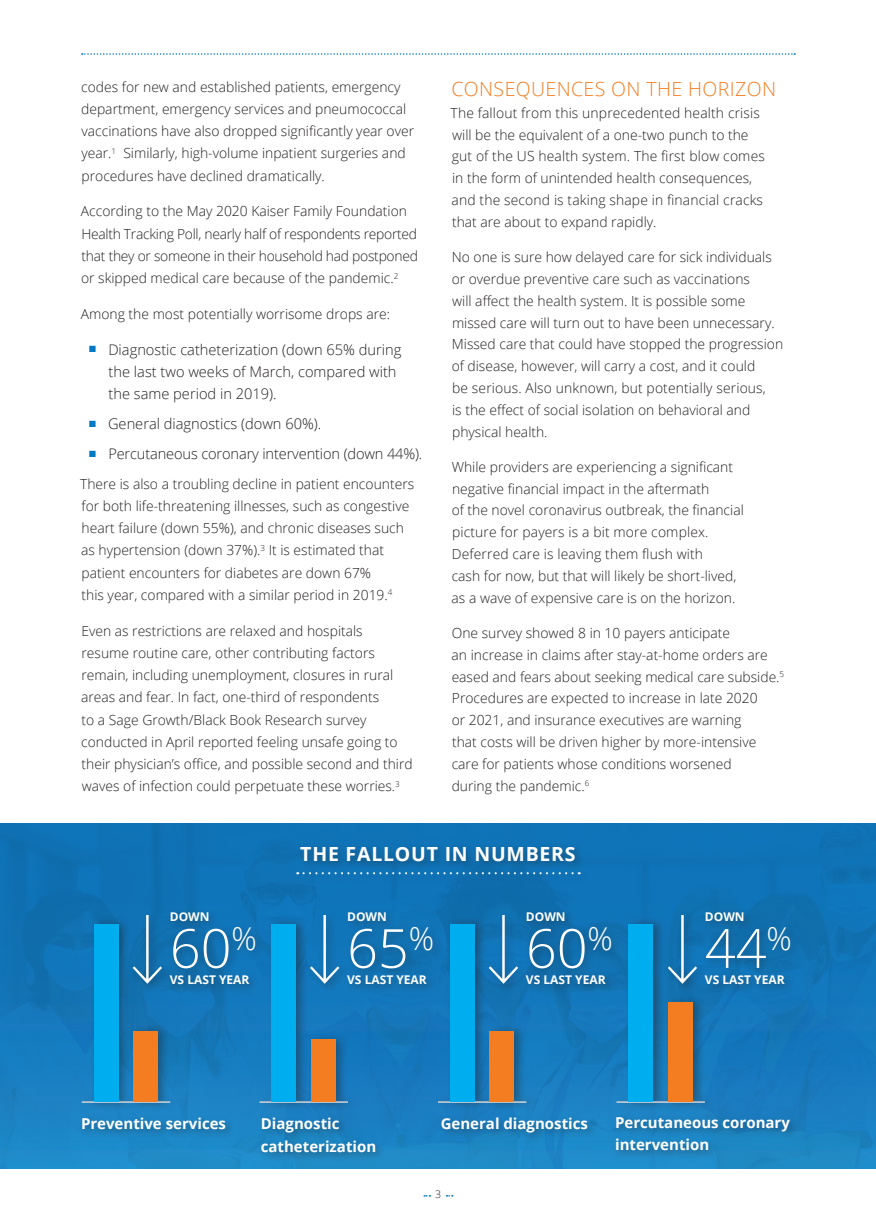
<style>
.page{position:relative;width:876px;height:1224px;background:#fff}
.page>*{position:absolute;margin:0;border:0;box-sizing:border-box;transform-origin:0 0}
.SF_Body{font:100 72px "Ping Fang SC";color:#fff}
.Body{font:300 54px "Open Sans";color:#fff}
.Subhead{font:300 19.5px "Open Sans";letter-spacing:.02em;color:#f47d21}
.Subhead-2{font:700 19.5px "Open Sans";letter-spacing:.04em;color:#fff}
.SF_Body-2{font:700 15px/22.5px "Open Sans";color:#fff}
.t1{font:300 14.7px/22.2px "Open Sans";color:#231f20}
.Body-2{font:300 13.8px/21.8px "Open Sans";color:#231f20}
.Body-3{font:300 13.8px/22.2px "Open Sans";letter-spacing:-.02em;color:#231f20}
.Body-4{font:700 12px "Open Sans";color:#fff}
.t2{font:300 10.5px "Open Sans";color:#231f20}
</style>
<div class="page">
<svg style="left:82px;top:53px;width:713px;height:2px"></svg>
<img style="left:0;top:824px;width:876px;height:344px">
<div style="left:292px;top:842px;width:298px;height:42px;background:#231f20;opacity:.4"></div>
<svg style="left:297px;top:872px;width:283px;height:2px"></svg>
<div style="left:79px;top:916px;width:637px;height:195px;background:#231f20;opacity:.4"></div>
<hr style="left:82px;top:1101px;width:88px;height:2px;background:#d1d2d4">
<div style="left:94px;top:924px;width:24px;height:177px;background:#00aeef"></div>
<div style="left:134px;top:1030px;width:24px;height:71px;background:#f47d21"></div>
<hr style="left:259px;top:1101px;width:89px;height:2px;background:#d1d2d4">
<div style="left:272px;top:924px;width:24px;height:177px;background:#00aeef"></div>
<div style="left:311px;top:1039px;width:25px;height:62px;background:#f47d21"></div>
<hr style="left:438px;top:1101px;width:88px;height:2px;background:#d1d2d4">
<div style="left:450px;top:924px;width:25px;height:177px;background:#00aeef"></div>
<div style="left:490px;top:1030px;width:24px;height:71px;background:#f47d21"></div>
<hr style="left:616px;top:1101px;width:89px;height:2px;background:#d1d2d4">
<div style="left:629px;top:924px;width:24px;height:177px;background:#00aeef"></div>
<div style="left:668px;top:1002px;width:25px;height:99px;background:#f47d21"></div>
<div style="left:78px;top:1113px;width:158px;height:26px;background:#231f20;opacity:.4"></div>
<div style="left:257px;top:1113px;width:129px;height:49px;background:#231f20;opacity:.4"></div>
<div style="left:437px;top:1113px;width:161px;height:30px;background:#231f20;opacity:.4"></div>
<div style="left:612px;top:1112px;width:188px;height:49px;background:#231f20;opacity:.4"></div>
<div style="left:129px;top:907px;width:137px;height:88px;background:#231f20;opacity:.4"></div>
<div style="left:306px;top:907px;width:137px;height:88px;background:#231f20;opacity:.4"></div>
<div style="left:485px;top:907px;width:137px;height:88px;background:#231f20;opacity:.4"></div>
<div style="left:664px;top:907px;width:137px;height:88px;background:#231f20;opacity:.4"></div>
<p class="Body-2" style="left:81px;top:75px;width:334px;line-height:22.2px">codes for new and established patients, emergency department, emergency services and pneumococcal vaccinations have also dropped significantly year over year.<sup>1</sup> Similarly, high-volume inpatient surgeries and procedures have declined dramatically.</p>
<p class="Body-3" style="left:81px;top:200px;width:339px">According to the May 2020 Kaiser Family Foundation Health Tracking Poll, nearly half of respondents reported that they or someone in their household had postponed or skipped medical care because of the pandemic.<sup>2</sup></p>
<p class="Body-2" style="left:81px;top:303px;width:311px">Among the most potentially worrisome drops are:</p>
<p class="t1" style="left:109px;top:338px;width:294px;text-indent:-19px"><sup>■</sup> Diagnostic catheterization (down 65% during the last two weeks of March, compared with the same period in 2019).</p>
<p class="t1" style="left:89px;top:412px;width:234px"><sup>■</sup> General diagnostics (down 60%).</p>
<p class="t1" style="left:89px;top:442px;width:335px"><sup>■</sup> Percutaneous coronary intervention (down 44%).</p>
<p class="Body-2" style="left:80px;top:472px;width:336px;line-height:22.2px">There is also a troubling decline in patient encounters for both life-threatening illnesses, such as congestive heart failure (down 55%), and chronic diseases such as hypertension (down 37%).<sup>3</sup> It is estimated that patient encounters for diabetes are down 67%<br>this year, compared with a similar period in 2019.<sup>4</sup></p>
<p class="Body-2" style="left:81px;top:619px;width:333px;line-height:22.2px">Even as restrictions are relaxed and hospitals resume routine care, other contributing factors remain, including unemployment, closures in rural areas and fear. In fact, one-third of respondents<br>to a Sage Growth/Black Book Research survey conducted in April reported feeling unsafe going to their physician’s office, and possible second and third waves of infection could perpetuate these worries.<sup>3</sup></p>
<p class="Subhead" style="left:451px;top:75px;width:326px">CONSEQUENCES ON THE HORIZON</p>
<p class="Body-2" style="left:451px;top:101px;width:316px">The fallout from this unprecedented health crisis will be the equivalent of a one-two punch to the gut of the US health system. The first blow comes in the form of unintended health consequences, and the second is taking shape in financial cracks that are about to expand rapidly.</p>
<p class="Body-2" style="left:452px;top:246px;width:333px">No one is sure how delayed care for sick individuals or overdue preventive care such as vaccinations<br>will affect the health system. It is possible some missed care will turn out to have been unnecessary.<br>Missed care that could have stopped the progression of disease, however, will carry a cost, and it could<br>be serious. Also unknown, but potentially serious,<br>is the effect of social isolation on behavioral and physical health.</p>
<p class="Body-2" style="left:452px;top:455px;width:294px">While providers are experiencing a significant negative financial impact in the aftermath<br>of the novel coronavirus outbreak, the financial picture for payers is a bit more complex.<br>Deferred care is leaving them flush with<br>cash for now, but that will likely be short-lived, as a wave of expensive care is on the horizon.</p>
<p class="Body-2" style="left:452px;top:622px;width:334px">One survey showed 8 in 10 payers anticipate<br>an increase in claims after stay-at-home orders are eased and fears about seeking medical care subside.<sup>5<br></sup>Procedures are expected to increase in late 2020<br>or 2021, and insurance executives are warning<br>that costs will be driven higher by more-intensive care for patients whose conditions worsened<br>during the pandemic.<sup>6</sup></p>
<p class="SF_Body" style="left:111px;top:905px;width:73px">↓</p>
<p class="Body-4" style="left:170px;top:908px;width:41px">DOWN</p>
<p class="Body" style="left:170px;top:911px;width:89px">60<sup>%</sup></p>
<p class="Body-4" style="left:170px;top:971px;width:81px">VS LAST YEAR</p>
<p class="Subhead-2" style="left:300px;top:840px;width:277px">THE FALLOUT IN NUMBERS</p>
<p class="SF_Body" style="left:289px;top:905px;width:73px">↓</p>
<p class="Body-4" style="left:347px;top:908px;width:41px">DOWN</p>
<p class="Body" style="left:347px;top:911px;width:89px">65<sup>%</sup></p>
<p class="Body-4" style="left:347px;top:971px;width:81px">VS LAST YEAR</p>
<p class="SF_Body" style="left:467px;top:905px;width:73px">↓</p>
<p class="Body-4" style="left:526px;top:908px;width:41px">DOWN</p>
<p class="Body" style="left:526px;top:911px;width:89px">60<sup>%</sup></p>
<p class="Body-4" style="left:526px;top:971px;width:81px">VS LAST YEAR</p>
<p class="SF_Body" style="left:646px;top:905px;width:73px">↓</p>
<p class="Body-4" style="left:705px;top:908px;width:41px">DOWN</p>
<p class="Body" style="left:705px;top:911px;width:89px">44<sup>%</sup></p>
<p class="Body-4" style="left:705px;top:971px;width:81px">VS LAST YEAR</p>
<p class="SF_Body-2" style="left:81px;top:1112px;width:147px">Preventive services</p>
<p class="SF_Body-2" style="left:261px;top:1112px;width:117px">Diagnostic catheterization</p>
<p class="SF_Body-2" style="left:441px;top:1112px;width:149px">General diagnostics</p>
<p class="SF_Body-2" style="left:615px;top:1110px;width:176px">Percutaneous coronary intervention</p>
<p class="t2" style="left:435px;top:1187px;width:7px">3</p>
</div>
